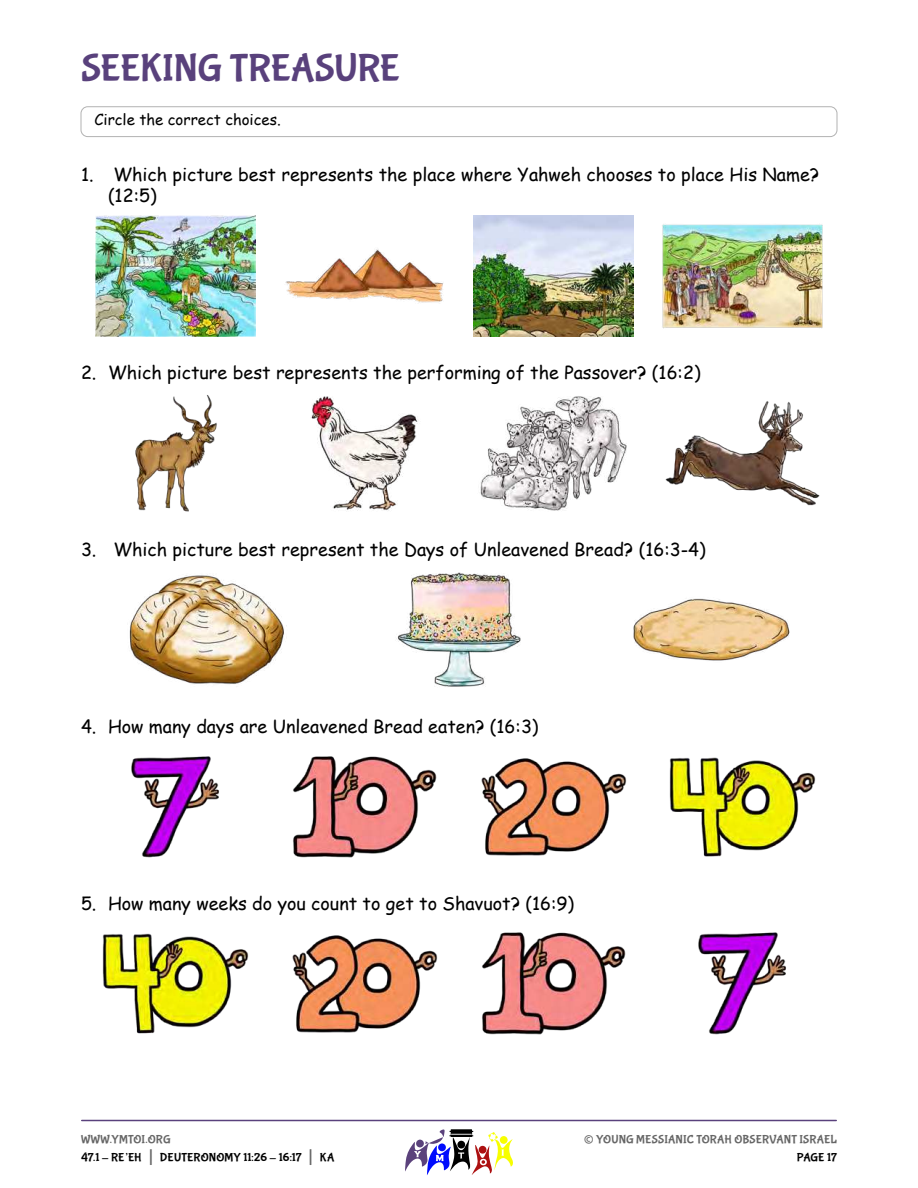
<style>
.page{position:relative;width:918px;height:1188px;background:#fff}
.page>*{position:absolute;margin:0;border:0;box-sizing:border-box;transform-origin:0 0}
.t1{font:39px "Bubblegum Sans";letter-spacing:-.01em;color:#59417c}
.t2{font:27px "Bubblegum Sans";color:#666}
.t3{font:18px/21.6px "Comic Sans MS";color:#000}
.t4{font:15px "Comic Sans MS";color:#000}
.t5{font:12px/18px "Bubblegum Sans";letter-spacing:.005em;color:#000}
.t6{font:12px "Bubblegum Sans";letter-spacing:.01em;color:#666}
.s1{color:#666}
.s2{font-size:21px;color:#666}
</style>
<div class="page">
<hr style="left:82px;top:1120px;width:754px;height:1px;background:#59417c">
<svg style="left:405px;top:1129px;width:108px;height:46px"></svg>
<div style="left:81px;top:106px;width:756px;height:31px;border:1px solid #b2b2b2;border-radius:7px"></div>
<img style="left:96px;top:215px;width:159px;height:122px">
<img style="left:285px;top:249px;width:158px;height:54px">
<img style="left:474px;top:215px;width:159px;height:122px">
<img style="left:662px;top:224px;width:161px;height:105px">
<img style="left:135px;top:395px;width:82px;height:117px">
<img style="left:311px;top:396px;width:107px;height:115px">
<img style="left:480px;top:396px;width:147px;height:115px">
<img style="left:665px;top:401px;width:155px;height:105px">
<img style="left:129px;top:575px;width:158px;height:110px">
<img style="left:396px;top:572px;width:125px;height:115px">
<img style="left:633px;top:598px;width:157px;height:63px">
<img style="left:131px;top:756px;width:88px;height:102px">
<img style="left:293px;top:756px;width:144px;height:102px">
<img style="left:481px;top:758px;width:146px;height:98px">
<img style="left:669px;top:757px;width:147px;height:100px">
<img style="left:102px;top:933px;width:147px;height:101px">
<img style="left:292px;top:935px;width:146px;height:98px">
<img style="left:482px;top:932px;width:144px;height:103px">
<img style="left:698px;top:932px;width:88px;height:103px">
<h1 class="t1" style="left:81px;top:44px;width:321px">SEEKING TREASURE</h1>
<p class="t4" style="left:94px;top:113px;width:188px">Circle the correct choices.</p>
<p class="t3" style="left:108px;top:165px;width:713px;text-indent:-27px">1. Which picture best represents the place where Yahweh chooses to place His Name? (12:5)</p>
<p class="t3" style="left:81px;top:364px;width:621px">2. Which picture best represents the performing of the Passover? (16:2)</p>
<p class="t3" style="left:81px;top:541px;width:626px">3. Which picture best represent the Days of Unleavened Bread? (16:3-4)</p>
<p class="t3" style="left:81px;top:718px;width:459px">4. How many days are Unleavened Bread eaten? (16:3)</p>
<p class="t3" style="left:81px;top:894px;width:495px">5. How many weeks do you count to get to Shavuot? (16:9)</p>
<p class="t5" style="left:81px;top:1130px;width:255px"><span class="s1">WWW.YMTOI.ORG<br></span>47.1 - RE’EH <span class="s2">|</span> DEUTERONOMY 11:26 - 16:17 <span class="s2">|</span> KA</p>
<h2 class="t2" style="left:584px;top:1122px;width:12px">©</h2>
<p class="t6" style="left:596px;top:1132px;width:242px">YOUNG MESSIANIC TORAH OBSERVANT ISRAEL</p>
<p class="t5" style="left:797px;top:1148px;width:42px">PAGE 17</p>
</div>
